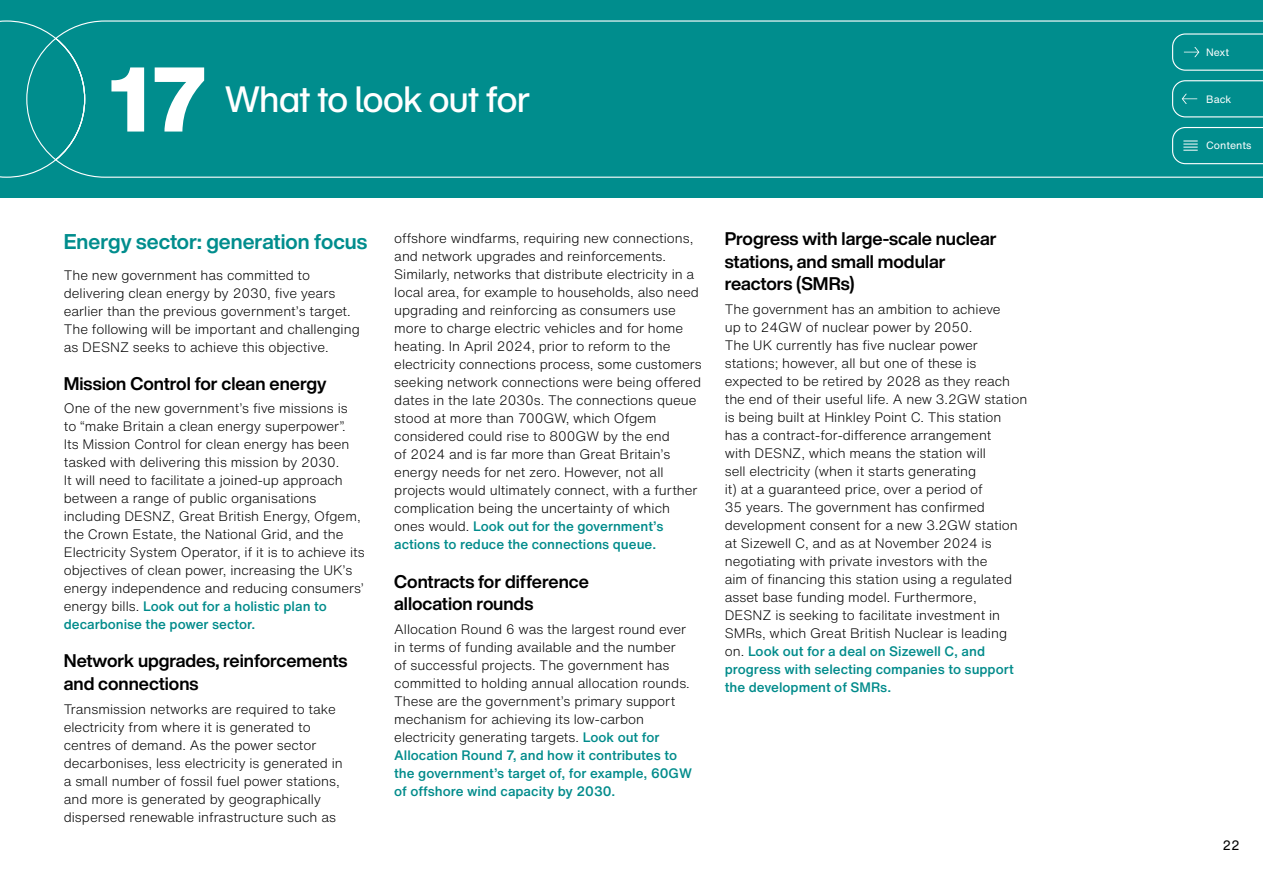
<style>
.page{position:relative;width:1263px;height:893px;background:#fff}
.page>*{position:absolute;margin:0;border:0;box-sizing:border-box;transform-origin:0 0}
.Overview_Section_Number{font:800 90px "Helvetica Now Text";color:#fff}
.Overview_Section_Title{font:500 36px "Helvetica Now Display";letter-spacing:-.015em;color:#fff}
.Overview_Head_3{font:700 21px "Helvetica Now Display";color:#008d8d}
.Overview_Head_4{font:700 18px/22.5px "Helvetica Now Display";color:#000}
.Overview_Body_Text{font:300 13.5px/18px "Helvetica Now Text";color:#000}
.t1{font:13.5px "Helvetica Now Text";color:#000}
.t2{font:10.5px "Helvetica Now Text";color:#fff}
.s1{font-weight:500;color:#008b8b}
</style>
<div class="page">
<div style="left:0;top:0;width:1263px;height:198px;background:#008d8d"></div>
<svg style="left:0;top:20px;width:54px;height:158px"></svg>
<svg style="left:54px;top:20px;width:1209px;height:158px"></svg>
<svg style="left:1172px;top:127px;width:91px;height:37px"></svg>
<svg style="left:1172px;top:80px;width:91px;height:37px"></svg>
<svg style="left:1172px;top:33px;width:91px;height:38px"></svg>
<h2 class="Overview_Section_Number" style="left:109px;top:32px;width:104px">17</h2>
<h2 class="Overview_Section_Title" style="left:225px;top:75px;width:306px">What to look out for</h2>
<p class="Overview_Head_3" style="left:64px;top:227px;width:305px">Energy sector: generation focus</p>
<p class="Overview_Body_Text" style="left:64px;top:265px;width:297px">The new government has committed to delivering clean energy by 2030, five years earlier than the previous government’s target.<br>The following will be important and challenging as DESNZ seeks to achieve this objective.</p>
<p class="Overview_Head_4" style="left:64px;top:372px;width:264px">Mission Control for clean energy</p>
<p class="Overview_Body_Text" style="left:64px;top:399px;width:302px">One of the new government’s five missions is<br>to “make Britain a clean energy superpower”.<br>Its Mission Control for clean energy has been tasked with delivering this mission by 2030.<br>It will need to facilitate a joined-up approach between a range of public organisations including DESNZ, Great British Energy, Ofgem, the Crown Estate, the National Grid, and the Electricity System Operator, if it is to achieve its objectives of clean power, increasing the UK’s energy independence and reducing consumers’ energy bills. <span class="s1">Look out for a holistic plan to decarbonise the power sector.</span></p>
<p class="Overview_Head_4" style="left:64px;top:650px;width:285px">Network upgrades, reinforcements and connections</p>
<p class="Overview_Body_Text" style="left:64px;top:699px;width:281px">Transmission networks are required to take electricity from where it is generated to centres of demand. As the power sector decarbonises, less electricity is generated in a small number of fossil fuel power stations, and more is generated by geographically dispersed renewable infrastructure such as</p>
<p class="Overview_Body_Text" style="left:394px;top:229px;width:309px">offshore windfarms, requiring new connections, and network upgrades and reinforcements.<br>Similarly, networks that distribute electricity in a local area, for example to households, also need upgrading and reinforcing as consumers use more to charge electric vehicles and for home heating. In April 2024, prior to reform to the electricity connections process, some customers seeking network connections were being offered dates in the late 2030s. The connections queue stood at more than 700GW, which Ofgem considered could rise to 800GW by the end<br>of 2024 and is far more than Great Britain’s energy needs for net zero. However, not all projects would ultimately connect, with a further complication being the uncertainty of which ones would. <span class="s1">Look out for the government’s actions to reduce the connections queue.</span></p>
<p class="Overview_Head_4" style="left:394px;top:570px;width:196px">Contracts for difference allocation rounds</p>
<p class="Overview_Body_Text" style="left:394px;top:619px;width:299px">Allocation Round 6 was the largest round ever in terms of funding available and the number<br>of successful projects. The government has committed to holding annual allocation rounds.<br>These are the government’s primary support mechanism for achieving its low-carbon electricity generating targets. <span class="s1">Look out for Allocation Round 7, and how it contributes to the government’s target of, for example, 60GW of offshore wind capacity by 2030.</span></p>
<p class="Overview_Head_4" style="left:725px;top:228px;width:273px">Progress with large-scale nuclear stations, and small modular reactors (SMRs)</p>
<p class="Overview_Body_Text" style="left:725px;top:300px;width:304px">The government has an ambition to achieve<br>up to 24GW of nuclear power by 2050.<br>The UK currently has five nuclear power stations; however, all but one of these is expected to be retired by 2028 as they reach the end of their useful life. A new 3.2GW station is being built at Hinkley Point C. This station has a contract-for-difference arrangement<br>with DESNZ, which means the station will<br>sell electricity (when it starts generating<br>it) at a guaranteed price, over a period of<br>35 years. The government has confirmed development consent for a new 3.2GW station at Sizewell C, and as at November 2024 is negotiating with private investors with the<br>aim of financing this station using a regulated asset base funding model. Furthermore,<br>DESNZ is seeking to facilitate investment in SMRs, which Great British Nuclear is leading on. <span class="s1">Look out for a deal on Sizewell C, and progress with selecting companies to support the development of SMRs.</span></p>
<p class="t2" style="left:1206px;top:44px;width:25px">Next</p>
<p class="t2" style="left:1206px;top:91px;width:27px">Back</p>
<p class="t2" style="left:1206px;top:138px;width:47px">Contents</p>
<p class="t1" style="left:1222px;top:835px;width:19px">22</p>
</div>
